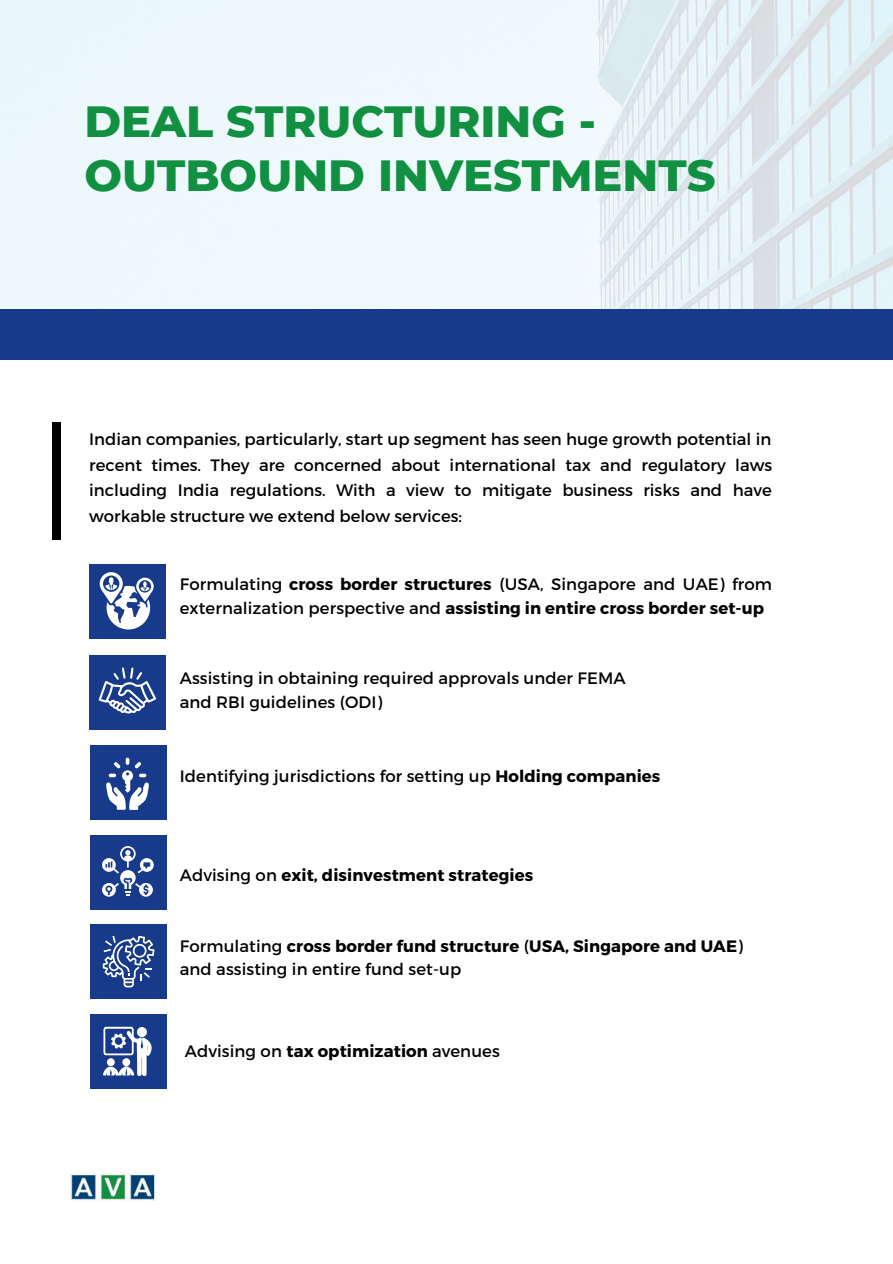
<style>
.page{position:relative;width:893px;height:1264px;background:#fff}
.page>*{position:absolute;margin:0;border:0;box-sizing:border-box;transform-origin:0 0}
.t1{font:800 44.55px/53.7px "Montserrat";color:#119042}
.t2{font:16.5px/25.8px "Montserrat";letter-spacing:.005em;color:#000}
.t3{font:700 16.5px "Montserrat";letter-spacing:.005em;color:#000}
.s1{font-weight:700}
.s2{font-weight:400}
</style>
<div class="page">
<img style="left:0;top:0;width:892px;height:309px">
<div style="left:52px;top:423px;width:9px;height:117px;background:#000"></div>
<div style="left:89px;top:655px;width:76px;height:74px;background:#183a8a"></div>
<svg style="left:99px;top:667px;width:57px;height:46px"></svg>
<div style="left:90px;top:745px;width:76px;height:75px;background:#183a8a"></div>
<svg style="left:106px;top:757px;width:43px;height:53px"></svg>
<div style="left:90px;top:834px;width:76px;height:75px;background:#183a8a"></div>
<svg style="left:102px;top:846px;width:52px;height:50px"></svg>
<div style="left:90px;top:924px;width:76px;height:74px;background:#183a8a"></div>
<svg style="left:103px;top:935px;width:51px;height:52px"></svg>
<div style="left:90px;top:1014px;width:76px;height:74px;background:#183a8a"></div>
<svg style="left:103px;top:1026px;width:49px;height:50px"></svg>
<div style="left:89px;top:564px;width:76px;height:75px;background:#183a8a"></div>
<svg style="left:100px;top:572px;width:54px;height:57px"></svg>
<img style="left:71px;top:1173px;width:85px;height:27px">
<div style="left:0;top:309px;width:892px;height:50px;background:#183a8a"></div>
<h1 class="t1" style="left:84px;top:94px;width:632px">DEAL STRUCTURING -<br>OUTBOUND INVESTMENTS</h1>
<p class="t2" style="left:89px;top:425px;width:684px;text-align:justify">Indian companies, particularly, start up segment has seen huge growth potential in recent times. They are concerned about international tax and regulatory laws including India regulations. With a view to mitigate business risks and have workable structure we extend below services:</p>
<p class="t2" style="left:180px;top:571px;width:593px;line-height:23.5px">Formulating <span class="s1">cross border structures</span> (USA, Singapore and UAE) from externalization perspective and <span class="s1">assisting in entire cross border set-up</span></p>
<p class="t2" style="left:180px;top:665px;width:447px;line-height:23.5px">Assisting in obtaining required approvals under FEMA and RBI guidelines (ODI)</p>
<p class="t2" style="left:180px;top:762px;width:482px">Identifying jurisdictions for setting up <span class="s1">Holding companies</span></p>
<p class="t3" style="left:180px;top:864px;width:355px"><span class="s2">Advising on</span> exit, disinvestment strategies</p>
<p class="t2" style="left:180px;top:933px;width:564px;line-height:23.5px">Formulating <span class="s1">cross border fund structure</span> (<span class="s1">USA, Singapore and UAE</span>) and assisting in entire fund set-up</p>
<p class="t2" style="left:185px;top:1037px;width:316px">Advising on <span class="s1">tax optimization</span> avenues</p>
</div>
